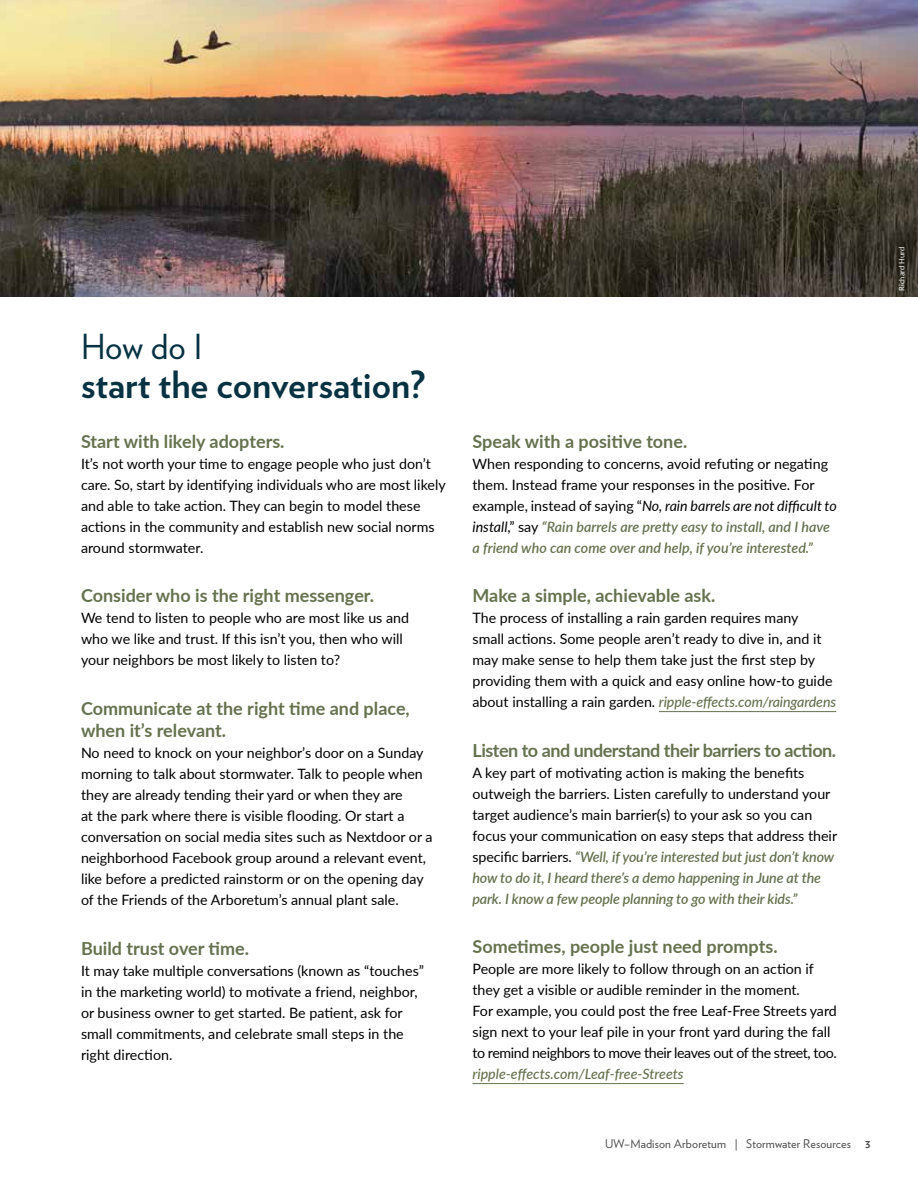
<style>
.page{position:relative;width:918px;height:1188px;background:#fff}
.page>*{position:absolute;margin:0;border:0;box-sizing:border-box;transform-origin:0 0}
.t1{font:700 37.5px "Verlag";color:#073242}
.t2{font:34.5px "Verlag";color:#073242}
.t3{font:700 18px/22.5px "Lato";color:#65724e}
.t4{font:700 18px "Lato";letter-spacing:-.025em;color:#65724e}
.t5{font:14.25px/21px "Lato";color:#000}
.t6{font:italic 500 14.25px "Lato";color:#65724e}
.t7{font:12px "Verlag";letter-spacing:.01em;color:#4d4d4f}
.t8{font:7.5px "Lato";letter-spacing:.01em;color:#fff}
.s1{font-style:italic}
.s2{font-weight:600;font-style:italic;color:#65724e}
.s3{font-weight:500;font-style:italic;color:#65724e}
.s4{font-weight:700}
</style>
<div class="page">
<img style="left:0;top:0;width:918px;height:297px">
<hr style="left:659px;top:711px;width:177px;height:1px;background:#65724e">
<hr style="left:472px;top:1083px;width:212px;height:1px;background:#65724e">
<h2 class="t2" style="left:81px;top:321px;width:123px">How do I</h2>
<h1 class="t1" style="left:81px;top:355px;width:346px">start the conversation?</h1>
<p class="t3" style="left:81px;top:429px;width:205px">Start with likely adopters.</p>
<p class="t5" style="left:81px;top:452px;width:366px">It’s not worth your time to engage people who just don’t care. So, start by identifying individuals who are most likely and able to take action. They can begin to model these actions in the community and establish new social norms around stormwater.</p>
<p class="t3" style="left:81px;top:584px;width:295px">Consider who is the right messenger.</p>
<p class="t5" style="left:81px;top:607px;width:330px">We tend to listen to people who are most like us and who we like and trust. If this isn’t you, then who will your neighbors be most likely to listen to?</p>
<p class="t3" style="left:81px;top:696px;width:330px">Communicate at the right time and place, when it’s relevant.</p>
<p class="t5" style="left:81px;top:742px;width:353px">No need to knock on your neighbor’s door on a Sunday morning to talk about stormwater. Talk to people when they are already tending their yard or when they are<br>at the park where there is visible flooding. Or start a conversation on social media sites such as Nextdoor or a neighborhood Facebook group around a relevant event, like before a predicted rainstorm or on the opening day of the Friends of the Arboretum’s annual plant sale.</p>
<p class="t3" style="left:81px;top:936px;width:170px">Build trust over time.</p>
<p class="t5" style="left:81px;top:959px;width:344px">It may take multiple conversations (known as “touches” in the marketing world) to motivate a friend, neighbor, or business owner to get started. Be patient, ask for small commitments, and celebrate small steps in the right direction.</p>
<p class="t3" style="left:472px;top:429px;width:216px">Speak with a positive tone.</p>
<p class="t5" style="left:472px;top:452px;width:366px">When responding to concerns, avoid refuting or negating them. Instead frame your responses in the positive. For example, instead of saying “<span class="s1">No, rain barrels are not difficult to install</span>,” say <span class="s2">“Rain barrels are pretty easy to install, and I have a friend who can come over and help, if you’re interested.”</span></p>
<p class="t3" style="left:472px;top:584px;width:244px">Make a simple, achievable ask.</p>
<p class="t5" style="left:472px;top:607px;width:365px">The process of installing a rain garden requires many<br>small actions. Some people aren’t ready to dive in, and it may make sense to help them take just the first step by providing them with a quick and easy online how-to guide about installing a rain garden. <span class="s3">ripple-effects.com/raingardens</span></p>
<p class="t4" style="left:472px;top:737px;width:365px">Listen to and understand their barriers to action.</p>
<p class="t5" style="left:472px;top:761px;width:366px">A key part of motivating action is making the benefits outweigh the barriers. Listen carefully to understand your target audience’s main barrier(s) to your ask so you can focus your communication on easy steps that address their specific barriers. <span class="s2">“Well, if you’re interested but just don’t know how to do it, I heard there’s a demo happening in June at the park. I know a few people planning to go with their kids.”</span></p>
<p class="t3" style="left:472px;top:935px;width:307px">Sometimes, people just need prompts.</p>
<p class="t5" style="left:472px;top:958px;width:366px">People are more likely to follow through on an action if they get a visible or audible reminder in the moment.<br>For example, you could post the free Leaf-Free Streets yard sign next to your leaf pile in your front yard during the fall to remind neighbors to move their leaves out of the street, too.</p>
<p class="t6" style="left:472px;top:1064px;width:213px">ripple-effects.com/Leaf-free-Streets</p>
<p class="t7" style="left:605px;top:1135px;width:267px">UW–Madison Arboretum | Stormwater Resources <span class="s4">3</span></p>
<p class="t8" style="left:896px;top:291px;width:46px;rotate:-90deg">Richard Hurd</p>
</div>
